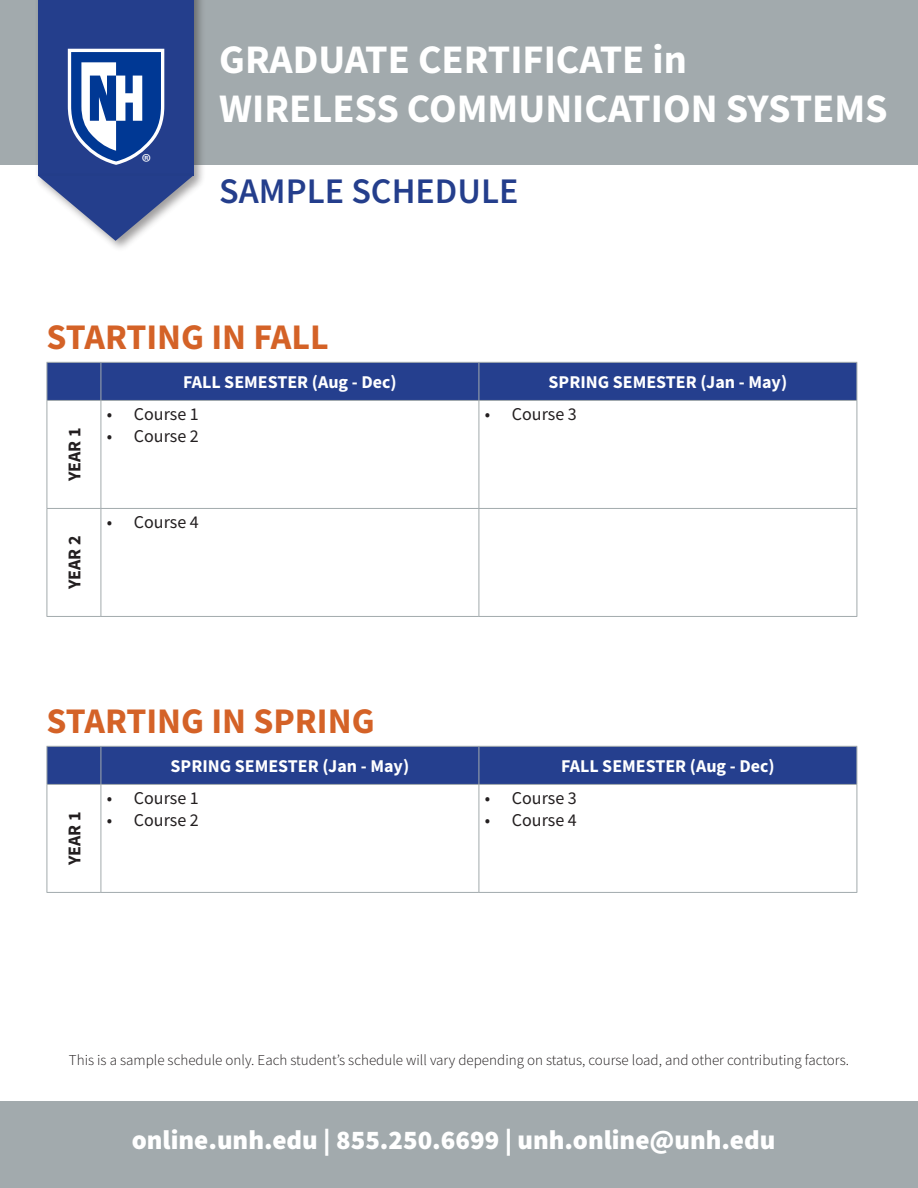
<style>
.page{position:relative;width:918px;height:1188px;background:#fff}
.page>*{position:absolute;margin:0;border:0;box-sizing:border-box;transform-origin:0 0}
.t1{font:700 40.5px "Source Sans Pro";color:#fff}
.t2{font:700 36px "Source Sans Pro";color:#d46227}
.t3{font:600 36px "Source Sans Pro";color:#243e8c}
.t4{font:900 27px "Source Sans Pro";color:#fff}
.t5{font:23.4px "Myriad Pro";color:#fff}
.t6{font:700 18px "Source Sans Pro";color:#fff}
.t7{font:18px "Source Sans Pro";color:#231f20}
.t8{font:700 18px "Source Sans Pro";letter-spacing:-.005em;color:#231f20}
.t9{font:300 15px "Source Sans Pro";color:#231f20}
</style>
<div class="page">
<div style="left:0;top:0;width:918px;height:165px;background:#a2aaad"></div>
<div style="left:34px;top:0;width:173px;height:189px;background:#231f20;opacity:.44"></div>
<div style="left:38px;top:0;width:155px;height:176px;background:#243e8c"></div>
<div style="left:36px;top:172px;width:169px;height:81px;background:#231f20;opacity:.44"></div>
<svg style="left:38px;top:176px;width:155px;height:65px"></svg>
<svg style="left:68px;top:49px;width:96px;height:116px;background:#587ab6"></svg>
<div style="left:0;top:1102px;width:918px;height:86px;background:#a2aaad"></div>
<div style="left:48px;top:747px;width:809px;height:37px;background:#253f8e"></div>
<hr style="left:47px;top:746px;width:54px;height:1px;background:#a2aaad">
<hr style="left:47px;top:747px;width:1px;height:37px;background:#a2aaad">
<hr style="left:101px;top:746px;width:378px;height:1px;background:#a2aaad">
<hr style="left:101px;top:747px;width:1px;height:37px;background:#a2aaad">
<hr style="left:479px;top:746px;width:378px;height:1px;background:#a2aaad">
<hr style="left:479px;top:747px;width:1px;height:37px;background:#a2aaad">
<hr style="left:857px;top:747px;width:1px;height:37px;background:#a2aaad">
<hr style="left:47px;top:784px;width:54px;height:1px;background:#a2aaad">
<hr style="left:47px;top:785px;width:1px;height:107px;background:#a2aaad">
<hr style="left:101px;top:784px;width:378px;height:1px;background:#a2aaad">
<hr style="left:101px;top:785px;width:1px;height:107px;background:#a2aaad">
<hr style="left:479px;top:784px;width:378px;height:1px;background:#a2aaad">
<hr style="left:479px;top:785px;width:1px;height:107px;background:#a2aaad">
<hr style="left:857px;top:785px;width:1px;height:107px;background:#a2aaad">
<hr style="left:47px;top:892px;width:54px;height:1px;background:#a2aaad">
<hr style="left:101px;top:892px;width:378px;height:1px;background:#a2aaad">
<hr style="left:479px;top:892px;width:378px;height:1px;background:#a2aaad">
<div style="left:48px;top:363px;width:809px;height:37px;background:#253f8e"></div>
<hr style="left:47px;top:362px;width:54px;height:1px;background:#a2aaad">
<hr style="left:47px;top:363px;width:1px;height:37px;background:#a2aaad">
<hr style="left:101px;top:362px;width:378px;height:1px;background:#a2aaad">
<hr style="left:101px;top:363px;width:1px;height:37px;background:#a2aaad">
<hr style="left:479px;top:362px;width:378px;height:1px;background:#a2aaad">
<hr style="left:479px;top:363px;width:1px;height:37px;background:#a2aaad">
<hr style="left:857px;top:363px;width:1px;height:37px;background:#a2aaad">
<hr style="left:47px;top:400px;width:54px;height:1px;background:#a2aaad">
<hr style="left:47px;top:401px;width:1px;height:107px;background:#a2aaad">
<hr style="left:101px;top:400px;width:378px;height:1px;background:#a2aaad">
<hr style="left:101px;top:401px;width:1px;height:107px;background:#a2aaad">
<hr style="left:479px;top:400px;width:378px;height:1px;background:#a2aaad">
<hr style="left:479px;top:401px;width:1px;height:107px;background:#a2aaad">
<hr style="left:857px;top:401px;width:1px;height:107px;background:#a2aaad">
<hr style="left:47px;top:508px;width:54px;height:1px;background:#a2aaad">
<hr style="left:47px;top:509px;width:1px;height:107px;background:#a2aaad">
<hr style="left:101px;top:508px;width:378px;height:1px;background:#a2aaad">
<hr style="left:101px;top:509px;width:1px;height:107px;background:#a2aaad">
<hr style="left:479px;top:508px;width:378px;height:1px;background:#a2aaad">
<hr style="left:479px;top:509px;width:1px;height:107px;background:#a2aaad">
<hr style="left:857px;top:509px;width:1px;height:107px;background:#a2aaad">
<hr style="left:47px;top:616px;width:54px;height:1px;background:#a2aaad">
<hr style="left:101px;top:616px;width:378px;height:1px;background:#a2aaad">
<hr style="left:479px;top:616px;width:378px;height:1px;background:#a2aaad">
<p class="t5" style="left:141px;top:148px;width:11px">®</p>
<p class="t1" style="left:219px;top:32px;width:469px">GRADUATE CERTIFICATE in</p>
<p class="t1" style="left:219px;top:81px;width:670px">WIRELESS COMMUNICATION SYSTEMS</p>
<p class="t3" style="left:219px;top:168px;width:301px">SAMPLE SCHEDULE</p>
<p class="t2" style="left:47px;top:313px;width:284px">STARTING IN FALL</p>
<p class="t8" style="left:63px;top:481px;width:55px;rotate:-90deg">YEAR 1</p>
<p class="t8" style="left:63px;top:589px;width:55px;rotate:-90deg">YEAR 2</p>
<p class="t6" style="left:183px;top:370px;width:215px">FALL SEMESTER (Aug - Dec)</p>
<p class="t6" style="left:549px;top:370px;width:240px">SPRING SEMESTER (Jan - May)</p>
<p class="t7" style="left:107px;top:403px;width:94px">• Course 1</p>
<p class="t7" style="left:107px;top:424px;width:94px">• Course 2</p>
<p class="t7" style="left:107px;top:511px;width:94px">• Course 4</p>
<p class="t7" style="left:485px;top:403px;width:94px">• Course 3</p>
<p class="t2" style="left:47px;top:697px;width:330px">STARTING IN SPRING</p>
<p class="t8" style="left:63px;top:865px;width:55px;rotate:-90deg">YEAR 1</p>
<p class="t6" style="left:171px;top:754px;width:240px">SPRING SEMESTER (Jan - May)</p>
<p class="t6" style="left:561px;top:754px;width:215px">FALL SEMESTER (Aug - Dec)</p>
<p class="t7" style="left:107px;top:787px;width:94px">• Course 1</p>
<p class="t7" style="left:107px;top:808px;width:94px">• Course 2</p>
<p class="t7" style="left:485px;top:787px;width:94px">• Course 3</p>
<p class="t7" style="left:485px;top:808px;width:94px">• Course 4</p>
<p class="t9" style="left:69px;top:1051px;width:782px">This is a sample schedule only. Each student’s schedule will vary depending on status, course load, and other contributing factors.</p>
<p class="t4" style="left:132px;top:1121px;width:645px">online.unh.edu | 855.250.6699 | unh.online@unh.edu</p>
</div>
